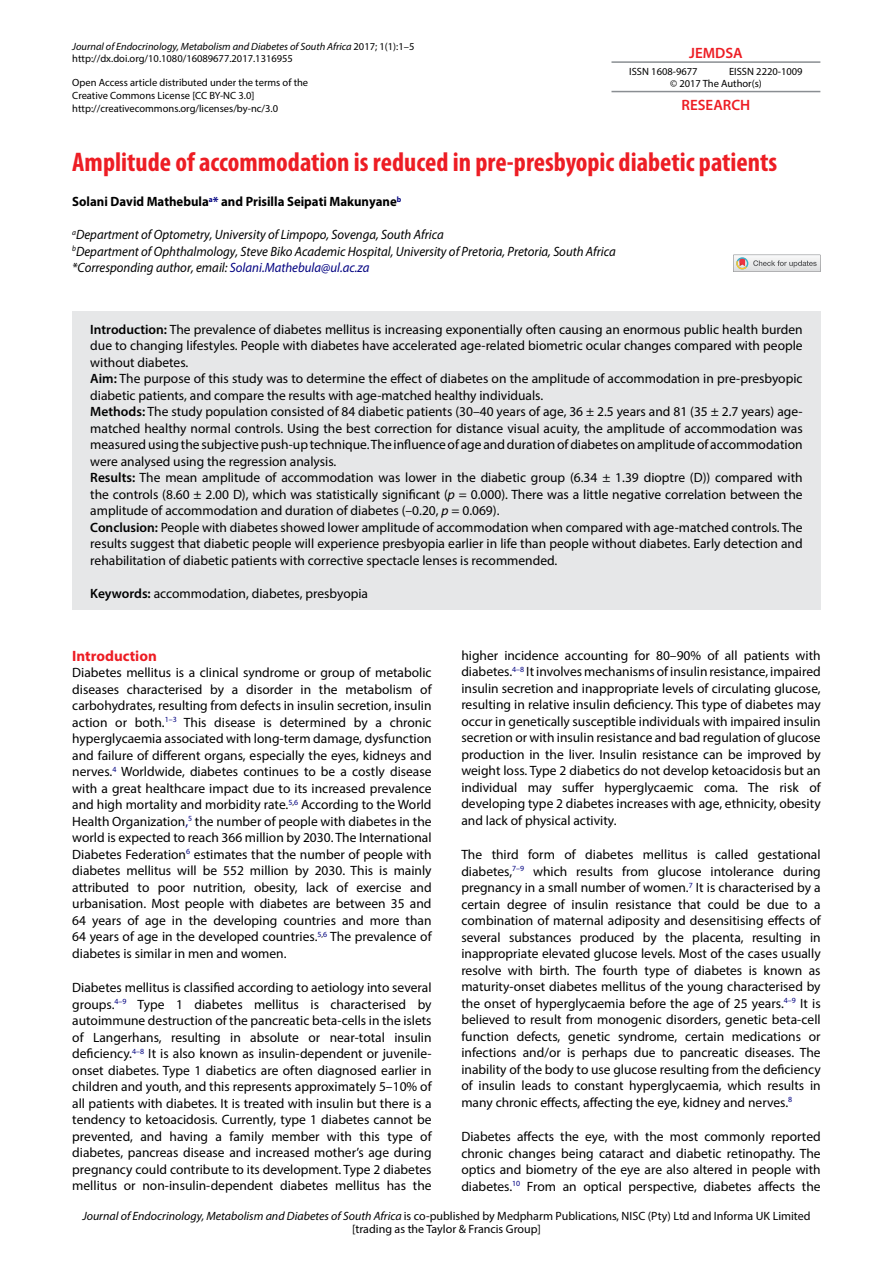
<style>
.page{position:relative;width:893px;height:1263px;background:#fff}
.page>*{position:absolute;margin:0;border:0;box-sizing:border-box;transform-origin:0 0}
.t1{font:700 condensed 27px "Myriad Pro";color:#ed1d24}
.t2{font:600 15px "Myriad Pro";color:#ed1d24}
.t3{font:700 15px "Myriad Pro";color:#ed1d24}
.t4{font:13.5px/16.5px "Myriad Pro";color:#000;text-align:justify}
.t5{font:italic 13.5px/16.5px "Myriad Pro";color:#000;scale:.95 1}
.t6{font:700 13.5px "Myriad Pro";color:#000;scale:.95 1}
.t7{font:12px/13.5px "Myriad Pro";color:#000;text-align:center}
.t8{font:10.5px/12.6px "Myriad Pro";color:#000}
.s1{font-style:italic}
.s2{color:#000080}
.s3{font-weight:600}
</style>
<div class="page">
<hr style="left:611px;top:61px;width:209px;height:2px;background:#8a8e92">
<hr style="left:611px;top:91px;width:209px;height:1px;background:#8a8e92">
<svg style="left:733px;top:255px;width:88px;height:17px"></svg>
<div style="left:72px;top:312px;width:749px;height:298px;background:#e6e7e8"></div>
<p class="t8" style="left:72px;top:40px;width:344px"><span class="s1">Journal of Endocrinology, Metabolism and Diabetes of South Africa</span> 2017; 1(1):1–5 http://dx.doi.org/10.1080/16089677.2017.1316955</p>
<p class="t8" style="left:72px;top:76px;width:237px">Open Access article distributed under the terms of the<br>Creative Commons License [CC BY-NC 3.0] http://creativecommons.org/licenses/by-nc/3.0</p>
<h1 class="t1" style="left:72px;top:145px;width:707px">Amplitude of accommodation is reduced in pre-presbyopic diabetic patients</h1>
<p class="t6" style="left:72px;top:193px;width:348px">Solani David Mathebula<sup>a</sup><span class="s2">*</span> and Prisilla Seipati Makunyane<sup>b</sup></p>
<p class="t5" style="left:72px;top:226px;width:574px"><sup>a</sup>Department of Optometry, University of Limpopo, Sovenga, South Africa<br><sup>b</sup>Department of Ophthalmology, Steve Biko Academic Hospital, University of Pretoria, Pretoria, South Africa *Corresponding author, email: <span class="s2">Solani.Mathebula@ul.ac.za</span></p>
<p class="t2" style="left:689px;top:43px;width:55px">JEMDSA</p>
<p class="t8" style="left:629px;top:65px;width:70px">ISSN 1608-9677</p>
<p class="t8" style="left:670px;top:65px;width:134px;text-indent:59px">EISSN 2220-1009 © 2017 The Author(s)</p>
<p class="t2" style="left:682px;top:95px;width:70px">RESEARCH</p>
<p class="t4" style="left:90px;top:321px;width:714px;text-align:left"><span class="s3">Introduction:</span> The prevalence of diabetes mellitus is increasing exponentially often causing an enormous public health burden due to changing lifestyles. People with diabetes have accelerated age-related biometric ocular changes compared with people without diabetes.<br><span class="s3">Aim:</span> The purpose of this study was to determine the effect of diabetes on the amplitude of accommodation in pre-presbyopic diabetic patients, and compare the results with age-matched healthy individuals.<br><span class="s3">Methods:</span> The study population consisted of 84 diabetic patients (30–40 years of age, 36 ± 2.5 years and 81 (35 ± 2.7 years) age&shy;matched healthy normal controls. Using the best correction for distance visual acuity, the amplitude of accommodation was measured using the subjective push-up technique. The influence of age and duration of diabetes on amplitude of accommodation were analysed using the regression analysis.<br><span class="s3">Results:</span> The mean amplitude of accommodation was lower in the diabetic group (6.34 ± 1.39 dioptre (D)) compared with the controls (8.60 ± 2.00 D), which was statistically significant (<span class="s1">p</span> = 0.000). There was a little negative correlation between the amplitude of accommodation and duration of diabetes (–0.20, <span class="s1">p</span> = 0.069).<br><span class="s3">Conclusion:</span> People with diabetes showed lower amplitude of accommodation when compared with age-matched controls. The results suggest that diabetic people will experience presbyopia earlier in life than people without diabetes. Early detection and rehabilitation of diabetic patients with corrective spectacle lenses is recommended.</p>
<p class="t4" style="left:90px;top:585px;width:279px"><span class="s3">Keywords:</span> accommodation, diabetes, presbyopia</p>
<p class="t3" style="left:72px;top:646px;width:86px">Introduction</p>
<p class="t4" style="left:72px;top:664px;width:361px">Diabetes mellitus is a clinical syndrome or group of metabolic diseases characterised by a disorder in the metabolism of carbohydrates, resulting from defects in insulin secretion, insulin action or both.<sup>1–3</sup> This disease is determined by a chronic hyperglycaemia associated with long-term damage, dysfunction and failure of different organs, especially the eyes, kidneys and nerves.<sup>4</sup> Worldwide, diabetes continues to be a costly disease with a great healthcare impact due to its increased prevalence and high mortality and morbidity rate.<sup>5</sup><sup>,</sup><sup>6</sup> According to the World Health Organization<span class="s2">,</span><sup>5</sup> the number of people with diabetes in the world is expected to reach 366 million by 2030. The International Diabetes Federation<sup>6</sup> estimates that the number of people with diabetes mellitus will be 552 million by 2030. This is mainly attributed to poor nutrition, obesity, lack of exercise and urbanisation. Most people with diabetes are between 35 and 64 years of age in the developing countries and more than 64 years of age in the developed countries.<sup>5</sup><sup>,</sup><sup>6</sup> The prevalence of diabetes is similar in men and women.</p>
<p class="t4" style="left:72px;top:979px;width:361px">Diabetes mellitus is classified according to aetiology into several groups.<sup>4–9</sup> Type 1 diabetes mellitus is characterised by autoimmune destruction of the pancreatic beta-cells in the islets of Langerhans, resulting in absolute or near-total insulin deficiency.<sup>4–8</sup> It is also known as insulin-dependent or juvenile&shy;onset diabetes. Type 1 diabetics are often diagnosed earlier in children and youth, and this represents approximately 5–10% of all patients with diabetes. It is treated with insulin but there is a tendency to ketoacidosis. Currently, type 1 diabetes cannot be prevented, and having a family member with this type of diabetes, pancreas disease and increased mother’s age during pregnancy could contribute to its development. Type 2 diabetes mellitus or non-insulin-dependent diabetes mellitus has the</p>
<p class="t4" style="left:461px;top:647px;width:361px">higher incidence accounting for 80–90% of all patients with diabetes.<sup>4–8</sup> It involves mechanisms of insulin resistance, impaired insulin secretion and inappropriate levels of circulating glucose, resulting in relative insulin deficiency. This type of diabetes may occur in genetically susceptible individuals with impaired insulin secretion or with insulin resistance and bad regulation of glucose production in the liver. Insulin resistance can be improved by weight loss. Type 2 diabetics do not develop ketoacidosis but an individual may suffer hyperglycaemic coma. The risk of developing type 2 diabetes increases with age, ethnicity, obesity and lack of physical activity.</p>
<p class="t4" style="left:461px;top:846px;width:361px">The third form of diabetes mellitus is called gestational diabetes,<sup>7–9</sup> which results from glucose intolerance during pregnancy in a small number of women.<sup>7</sup> It is characterised by a certain degree of insulin resistance that could be due to a combination of maternal adiposity and desensitising effects of several substances produced by the placenta, resulting in inappropriate elevated glucose levels. Most of the cases usually resolve with birth. The fourth type of diabetes is known as maturity-onset diabetes mellitus of the young characterised by the onset of hyperglycaemia before the age of 25 years.<sup>4–9</sup> It is believed to result from monogenic disorders, genetic beta-cell function defects, genetic syndrome, certain medications or infections and/or is perhaps due to pancreatic diseases. The inability of the body to use glucose resulting from the deficiency of insulin leads to constant hyperglycaemia, which results in many chronic effects, affecting the eye, kidney and nerves.<sup>8</sup></p>
<p class="t4" style="left:461px;top:1128px;width:361px">Diabetes affects the eye, with the most commonly reported chronic changes being cataract and diabetic retinopathy. The optics and biometry of the eye are also altered in people with diabetes.<sup>10</sup> From an optical perspective, diabetes affects the</p>
<p class="t7" style="left:82px;top:1208px;width:730px"><span class="s1">Journal of Endocrinology, Metabolism and Diabetes of South Africa</span> is co-published by Medpharm Publications, NISC (Pty) Ltd and Informa UK Limited [trading as the Taylor &amp; Francis Group]</p>
</div>
